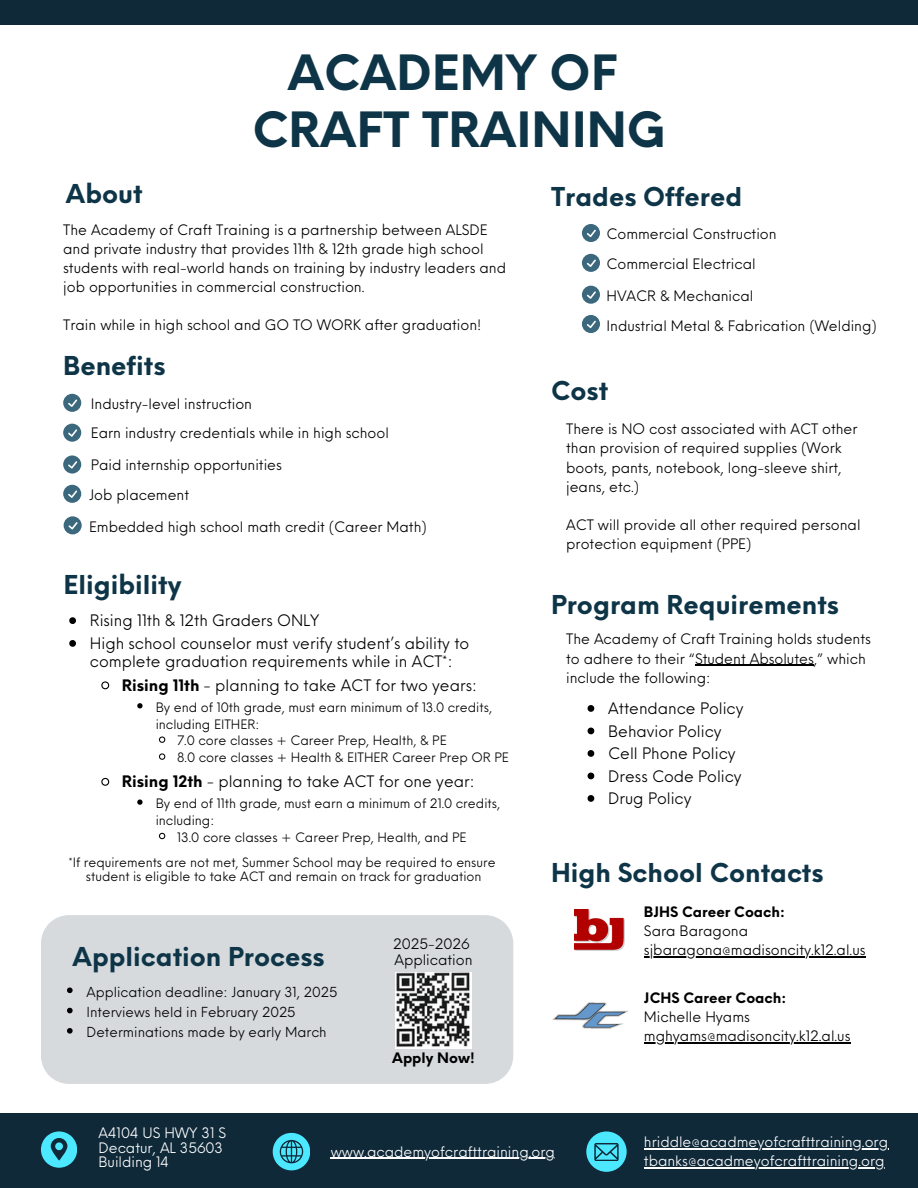
<style>
.page{position:relative;width:918px;height:1188px;background:#fff}
.page>*{position:absolute;margin:0;border:0;box-sizing:border-box;transform-origin:0 0}
.t1{font:700 47.4px/57.3px "Neue Einstellung";color:#0e3547;text-align:center}
.t2{font:700 25.35px "Neue Einstellung";color:#0e3547}
.t3{font:15.45px/18px "Neue Einstellung";color:#000}
.t4{font:14.1px/19px "Neue Einstellung";color:#000}
.t5{font:14.1px/14.7px "Neue Einstellung";color:#fff}
.t6{font:700 14.1px/19.2px "Neue Einstellung";color:#000}
.t7{font:13.5px "Neue Einstellung";color:#000}
.t8{font:12.75px/17px "Neue Einstellung";color:#000}
.t9{font:12.6px "Neue Einstellung";color:#000}
.s1{font-weight:700}
.s2{font-weight:400}
</style>
<div class="page">
<div style="left:0;top:1113px;width:918px;height:75px;background:#0f2939"></div>
<svg style="left:582px;top:224px;width:18px;height:18px"></svg>
<svg style="left:582px;top:254px;width:18px;height:18px"></svg>
<svg style="left:582px;top:286px;width:18px;height:18px"></svg>
<svg style="left:582px;top:315px;width:18px;height:18px"></svg>
<svg style="left:63px;top:394px;width:18px;height:18px"></svg>
<svg style="left:63px;top:424px;width:18px;height:18px"></svg>
<svg style="left:63px;top:455px;width:18px;height:18px"></svg>
<svg style="left:63px;top:485px;width:18px;height:18px"></svg>
<div style="left:586px;top:1131px;width:41px;height:41px;background:#4be8ff;border-radius:50%"></div>
<svg style="left:594px;top:1143px;width:25px;height:18px"></svg>
<div style="left:41px;top:915px;width:472px;height:169px;background:#d6dadd"></div>
<img style="left:395px;top:972px;width:77px;height:77px">
<svg style="left:64px;top:516px;width:18px;height:18px"></svg>
<svg style="left:41px;top:1131px;width:36px;height:36px"></svg>
<svg style="left:273px;top:1133px;width:37px;height:37px"></svg>
<img style="left:575px;top:909px;width:49px;height:42px">
<img style="left:552px;top:1002px;width:77px;height:27px">
<svg style="left:69px;top:617px;width:7px;height:7px"></svg>
<svg style="left:588px;top:705px;width:6px;height:7px"></svg>
<svg style="left:588px;top:728px;width:6px;height:6px"></svg>
<svg style="left:588px;top:750px;width:6px;height:7px"></svg>
<svg style="left:588px;top:773px;width:6px;height:6px"></svg>
<svg style="left:588px;top:795px;width:6px;height:7px"></svg>
<hr style="left:331px;top:1158px;width:224px;height:1px;background:#fff">
<svg style="left:67px;top:988px;width:6px;height:5px"></svg>
<svg style="left:67px;top:1008px;width:6px;height:5px"></svg>
<svg style="left:67px;top:1028px;width:6px;height:6px"></svg>
<svg style="left:101px;top:681px;width:9px;height:9px"></svg>
<svg style="left:101px;top:777px;width:9px;height:9px"></svg>
<svg style="left:137px;top:703px;width:6px;height:5px"></svg>
<svg style="left:159px;top:736px;width:7px;height:7px"></svg>
<svg style="left:159px;top:753px;width:7px;height:7px"></svg>
<svg style="left:137px;top:799px;width:6px;height:6px"></svg>
<svg style="left:159px;top:832px;width:7px;height:8px"></svg>
<svg style="left:69px;top:640px;width:7px;height:7px"></svg>
<hr style="left:644px;top:1148px;width:244px;height:1px;background:#fff">
<hr style="left:644px;top:1167px;width:241px;height:2px;background:#fff">
<hr style="left:695px;top:665px;width:119px;height:1px;background:#000">
<hr style="left:644px;top:1042px;width:207px;height:1px;background:#000">
<hr style="left:644px;top:956px;width:222px;height:1px;background:#000">
<div style="left:0;top:0;width:918px;height:24px;background:#0f2939"></div>
<p class="t2" style="left:66px;top:170px;width:78px">About</p>
<h4 class="t1" style="left:252px;top:39px;width:415px">ACADEMY OF<br>CRAFT TRAINING</h4>
<p class="t2" style="left:551px;top:174px;width:193px">Trades Offered</p>
<p class="t4" style="left:63px;top:219px;width:444px">The Academy of Craft Training is a partnership between ALSDE and private industry that provides 11th &amp; 12th grade high school students with real-world hands on training by industry leaders and job opportunities in commercial construction.</p>
<p class="t4" style="left:63px;top:314px;width:420px">Train while in high school and GO TO WORK after graduation!</p>
<h2 class="t2" style="left:63px;top:343px;width:104px">Benefits</h2>
<p class="t4" style="left:91px;top:393px;width:163px">Industry-level instruction</p>
<h4 class="t4" style="left:91px;top:422px;width:299px">Earn industry credentials while in high school</h4>
<p class="t4" style="left:91px;top:454px;width:193px">Paid internship opportunities</p>
<h4 class="t4" style="left:89px;top:484px;width:102px">Job placement</h4>
<p class="t4" style="left:89px;top:516px;width:339px">Embedded high school math credit (Career Math)</p>
<h2 class="t2" style="left:64px;top:562px;width:119px">Eligibility</h2>
<h4 class="t3" style="left:90px;top:610px;width:231px">Rising 11th &amp; 12th Graders ONLY</h4>
<h2 class="t3" style="left:90px;top:633px;width:381px">High school counselor must verify student’s ability to complete graduation requirements while in ACT*:</h2>
<p class="t3" style="left:122px;top:675px;width:356px"><span class="s1">Rising 11th</span> - planning to take ACT for two years:</p>
<p class="t8" style="left:156px;top:697px;width:338px">By end of 10th grade, must earn minimum of 13.0 credits, including EITHER:</p>
<p class="t8" style="left:177px;top:731px;width:271px">7.0 core classes + Career Prep, Health, &amp; PE</p>
<p class="t8" style="left:177px;top:748px;width:333px">8.0 core classes + Health &amp; EITHER Career Prep OR PE</p>
<p class="t8" style="left:156px;top:794px;width:346px">By end of 11th grade, must earn a minimum of 21.0 credits, including:</p>
<p class="t8" style="left:177px;top:827px;width:291px">13.0 core classes + Career Prep, Health, and PE</p>
<p class="t3" style="left:122px;top:771px;width:354px"><span class="s1">Rising 12th</span> - planning to take ACT for one year:</p>
<h4 class="t9" style="left:68px;top:851px;width:429px">*If requirements are not met, Summer School may be required to ensure</h4>
<p class="t9" style="left:86px;top:865px;width:397px">student is eligible to take ACT and remain on track for graduation</p>
<h4 class="t2" style="left:73px;top:934px;width:254px">Application Process</h4>
<h2 class="t7" style="left:87px;top:979px;width:252px">Application deadline: January 31, 2025</h2>
<p class="t7" style="left:87px;top:1000px;width:211px">Interviews held in February 2025</p>
<p class="t7" style="left:87px;top:1020px;width:242px">Determinations made by early March</p>
<p class="t4" style="left:393px;top:935px;width:81px;line-height:15.8px">2025-2026<br>Application</p>
<p class="t6" style="left:392px;top:1047px;width:84px">Apply Now!</p>
<h4 class="t4" style="left:606px;top:223px;width:172px">Commercial Construction</h4>
<p class="t4" style="left:606px;top:253px;width:151px">Commercial Electrical</p>
<h4 class="t4" style="left:606px;top:285px;width:148px">HVACR &amp; Mechanical</h4>
<p class="t4" style="left:606px;top:314px;width:272px">Industrial Metal &amp; Fabrication (Welding)</p>
<h2 class="t2" style="left:551px;top:368px;width:59px">Cost</h2>
<h2 class="t4" style="left:566px;top:418px;width:293px">There is NO cost associated with ACT other than provision of required supplies (Work boots, pants, notebook, long-sleeve shirt, jeans, etc.)</h2>
<p class="t4" style="left:566px;top:514px;width:296px">ACT will provide all other required personal protection equipment (PPE)</p>
<h4 class="t2" style="left:551px;top:581px;width:289px">Program Requirements</h4>
<p class="t4" style="left:566px;top:628px;width:306px">The Academy of Craft Training holds students to adhere to their “Student Absolutes,” which include the following:</p>
<h2 class="t3" style="left:608px;top:698px;width:137px">Attendance Policy</h2>
<p class="t3" style="left:608px;top:720px;width:115px">Behavior Policy</p>
<p class="t3" style="left:608px;top:743px;width:129px">Cell Phone Policy</p>
<p class="t3" style="left:608px;top:765px;width:135px">Dress Code Policy</p>
<p class="t3" style="left:608px;top:788px;width:85px">Drug Policy</p>
<p class="t2" style="left:551px;top:850px;width:274px">High School Contacts</p>
<h4 class="t6" style="left:644px;top:901px;width:142px">BJHS Career Coach:<br><span class="s2">Sara Baragona</span></h4>
<p class="t4" style="left:644px;top:939px;width:223px">sjbaragona@madisoncity.k12.al.us</p>
<p class="t6" style="left:644px;top:987px;width:144px">JCHS Career Coach:<br><span class="s2">Michelle Hyams</span></p>
<h3 class="t4" style="left:644px;top:1025px;width:208px">mghyams@madisoncity.k12.al.us</h3>
<p class="t5" style="left:99px;top:1124px;width:129px">A4104 US HWY 31 S<br>Decatur, AL 35603<br>Building 14</p>
<p class="t5" style="left:644px;top:1133px;width:246px">hriddle@acadmeyofcrafttraining.org</p>
<p class="t5" style="left:331px;top:1143px;width:226px">www.academyofcrafttraining.org</p>
<p class="t5" style="left:644px;top:1152px;width:242px">tbanks@acadmeyofcrafttraining.org</p>
</div>
